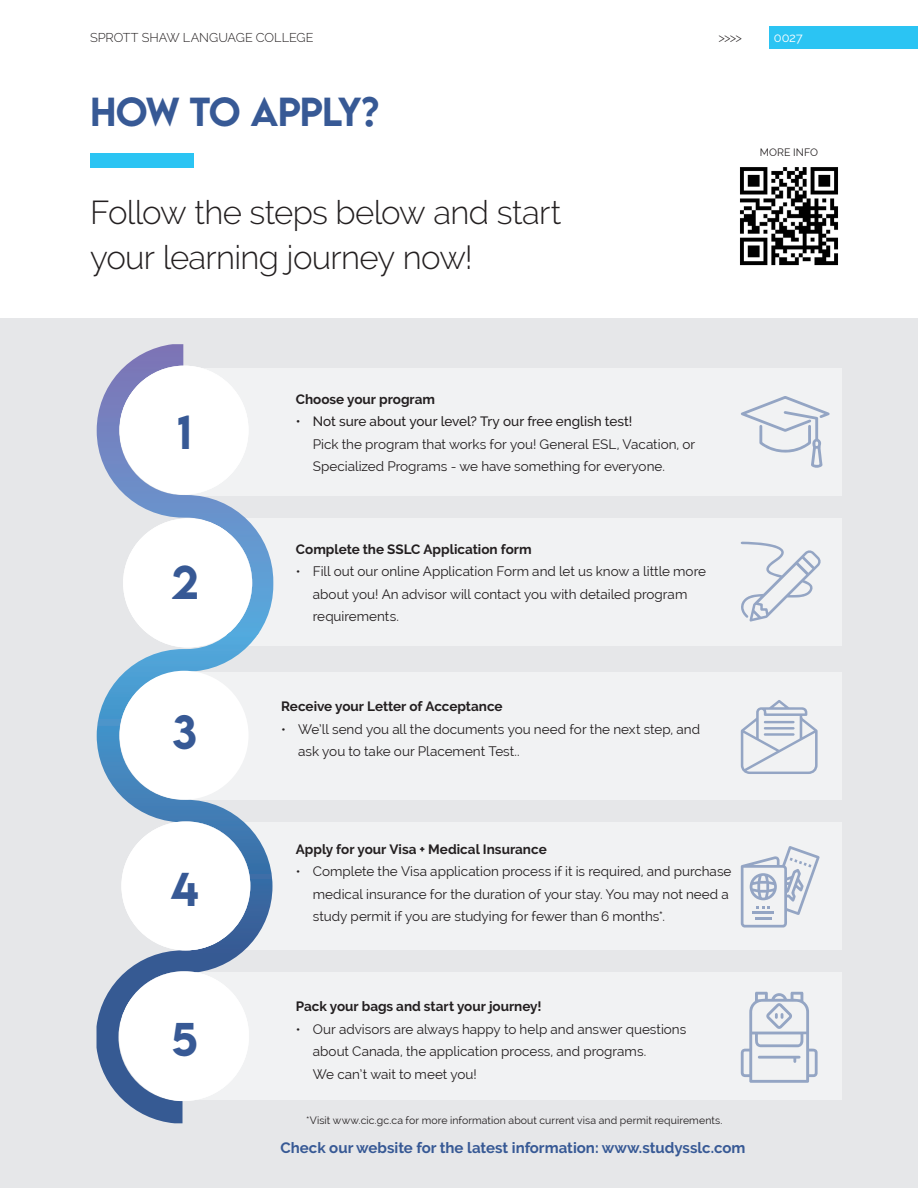
<style>
.page{position:relative;width:918px;height:1188px;background:#fff}
.page>*{position:absolute;margin:0;border:0;box-sizing:border-box;transform-origin:0 0}
.Headline_27_31_Left{font:500 42px "LEMONMILK";color:#375995}
.Headline_27_31_Left-2{font:500 36px "LEMONMILK";letter-spacing:-.025em;color:#375995}
.Headline_27_31_Left-3{font:300 33px/45px "Raleway";letter-spacing:-.02em;color:#231f20}
.t1{font:700 15px "Raleway";color:#375995}
.t2{font:13.5px/22.5px "Raleway";color:#231f20}
.Copy_Text_08_14_Full_Length{font:700 13.5px "Raleway";color:#231f20}
.t3{font:300 12.75px "Raleway";letter-spacing:-.005em;color:#231f20}
.t4{font:12.75px "Raleway";color:#fff}
.Copy_Text_08_14_Full_Length-2{font:10.5px "Raleway";letter-spacing:.01em;color:#231f20}
.s1{font-weight:500}
</style>
<div class="page">
<div style="left:769px;top:26px;width:149px;height:23px;background:#2bc4f3"></div>
<img style="left:740px;top:167px;width:98px;height:99px">
<div style="left:0;top:318px;width:918px;height:870px;background:#e6e7e9"></div>
<div style="left:185px;top:368px;width:656px;height:128px;background:#f1f2f3"></div>
<div style="left:185px;top:519px;width:656px;height:127px;background:#f1f2f3"></div>
<div style="left:185px;top:672px;width:656px;height:128px;background:#f1f2f3"></div>
<div style="left:185px;top:822px;width:656px;height:128px;background:#f1f2f3"></div>
<div style="left:185px;top:972px;width:656px;height:128px;background:#f1f2f3"></div>
<svg style="left:97px;top:344px;width:176px;height:779px"></svg>
<svg style="left:121px;top:821px;width:129px;height:129px"></svg>
<div style="left:121px;top:821px;width:129px;height:129px;background:#fff;border-radius:50%"></div>
<svg style="left:119px;top:971px;width:130px;height:130px"></svg>
<div style="left:119px;top:971px;width:130px;height:130px;background:#fff;border-radius:50%"></div>
<div style="left:120px;top:671px;width:129px;height:129px;background:#fff;border-radius:50%"></div>
<svg style="left:123px;top:518px;width:129px;height:129px"></svg>
<div style="left:123px;top:518px;width:129px;height:129px;background:#fff;border-radius:50%"></div>
<svg style="left:120px;top:366px;width:129px;height:129px"></svg>
<div style="left:120px;top:366px;width:129px;height:129px;background:#fff;border-radius:50%"></div>
<div style="left:90px;top:153px;width:104px;height:15px;background:#2bc4f3"></div>
<svg style="left:741px;top:396px;width:89px;height:72px"></svg>
<svg style="left:741px;top:846px;width:79px;height:82px"></svg>
<svg style="left:741px;top:542px;width:80px;height:80px"></svg>
<svg style="left:741px;top:700px;width:77px;height:74px"></svg>
<svg style="left:741px;top:992px;width:77px;height:91px"></svg>
<p class="t3" style="left:90px;top:30px;width:225px">SPROTT SHAW LANGUAGE COLLEGE</p>
<p class="t3" style="left:719px;top:30px;width:25px">&gt;&gt;&gt;&gt;</p>
<p class="t4" style="left:774px;top:30px;width:31px">0027</p>
<p class="Headline_27_31_Left-2" style="left:90px;top:88px;width:291px">HOW TO APPLY?</p>
<p class="Headline_27_31_Left-3" style="left:90px;top:189px;width:473px">Follow the steps below and start your learning journey now!</p>
<p class="Copy_Text_08_14_Full_Length-2" style="left:760px;top:146px;width:60px">MORE INFO</p>
<p class="Headline_27_31_Left" style="left:177px;top:404px;width:16px">1</p>
<p class="Headline_27_31_Left" style="left:171px;top:554px;width:29px">2</p>
<p class="Headline_27_31_Left" style="left:172px;top:704px;width:27px">3</p>
<p class="Headline_27_31_Left" style="left:170px;top:862px;width:30px">4</p>
<p class="Headline_27_31_Left" style="left:171px;top:1012px;width:28px">5</p>
<p class="Copy_Text_08_14_Full_Length" style="left:296px;top:391px;width:141px">Choose your program</p>
<p class="t2" style="left:313px;top:410px;width:384px;text-indent:-17px"><span class="s1">• Not sure about your level? Try our free english test!<br></span>Pick the program that works for you! General ESL, Vacation, or<br>Specialized Programs - we have something for everyone.</p>
<p class="Copy_Text_08_14_Full_Length" style="left:296px;top:541px;width:237px">Complete the SSLC Application form</p>
<p class="t2" style="left:313px;top:560px;width:395px;text-indent:-17px">• Fill out our online Application Form and let us know a little more about you! An advisor will contact you with detailed program requirements.</p>
<p class="Copy_Text_08_14_Full_Length" style="left:281px;top:699px;width:223px">Receive your Letter of Acceptance</p>
<p class="t2" style="left:298px;top:717px;width:404px;text-indent:-17px">• We’ll send you all the documents you need for the next step, and ask you to take our Placement Test..</p>
<p class="Copy_Text_08_14_Full_Length" style="left:296px;top:841px;width:252px">Apply for your Visa + Medical Insurance</p>
<p class="t2" style="left:313px;top:860px;width:420px;text-indent:-17px">• Complete the Visa application process if it is required, and purchase medical insurance for the duration of your stay. You may not need a study permit if you are studying for fewer than 6 months*.</p>
<p class="Copy_Text_08_14_Full_Length" style="left:296px;top:999px;width:247px">Pack your bags and start your journey!</p>
<p class="t2" style="left:313px;top:1017px;width:375px;text-indent:-17px">• Our advisors are always happy to help and answer questions about Canada, the application process, and programs.<br>We can’t wait to meet you!</p>
<p class="Copy_Text_08_14_Full_Length-2" style="left:306px;top:1114px;width:418px">*Visit www.cic.gc.ca for more information about current visa and permit requirements.</p>
<p class="t1" style="left:281px;top:1139px;width:466px">Check our website for the latest information: www.studysslc.com</p>
</div>
